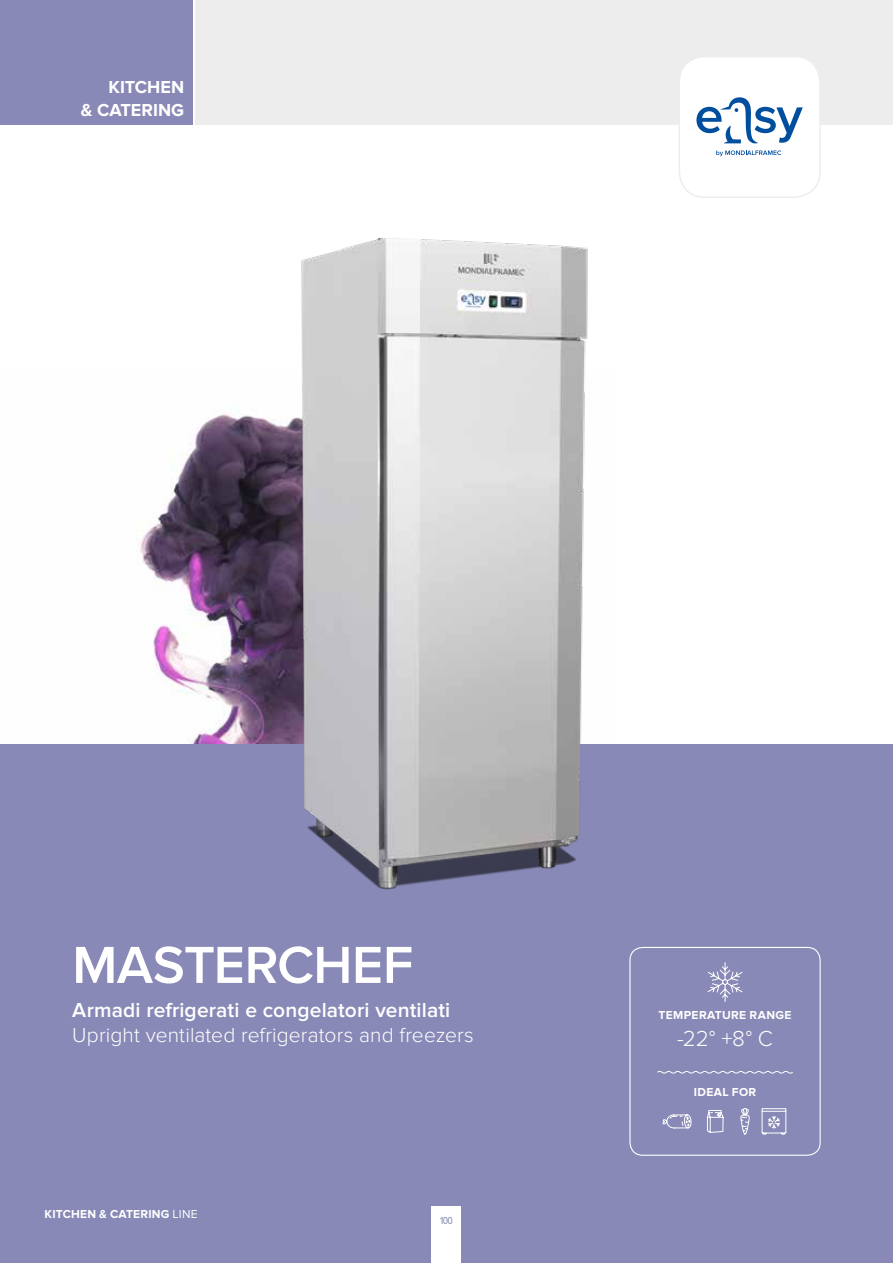
<style>
.page{position:relative;width:893px;height:1263px;background:#fff}
.page>*{position:absolute;margin:0;border:0;box-sizing:border-box;transform-origin:0 0}
.t1{font:600 54px "Proxima Nova";letter-spacing:-.01em;color:#fff}
.t2{font:300 22.5px "Proxima Nova";color:#fff}
.t3{font:300 21px "Proxima Nova";letter-spacing:.005em;color:#fff}
.t4{font:600 21px "Proxima Nova";letter-spacing:.005em;color:#fff}
.t5{font:700 18px/22.5px "Proxima Nova";color:#fff;text-align:right}
.t6{font:700 12px "Proxima Nova";letter-spacing:.025em;color:#fff}
.t7{font:10.5px "Proxima Nova Cond";color:#8889b6}
.s1{font-weight:400}
</style>
<div class="page">
<img style="left:140px;top:409px;width:135px;height:335px">
<div style="left:196px;top:0;width:697px;height:124px;background:#ededed"></div>
<div style="left:0;top:744px;width:893px;height:519px;background:#8889b6"></div>
<div style="left:679px;top:57px;width:141px;height:140px;background:#fff;border-radius:26px"></div>
<div style="left:679px;top:56px;width:142px;height:142px;border:2px solid #ededed;border-radius:26px"></div>
<div style="left:0;top:0;width:193px;height:124px;background:#8889b6"></div>
<hr style="left:892px;top:452px;width:1px;height:388px;background:#dbdaea">
<svg style="left:707px;top:962px;width:36px;height:40px"></svg>
<svg style="left:657px;top:1071px;width:136px;height:3px"></svg>
<svg style="left:662px;top:1114px;width:30px;height:15px"></svg>
<svg style="left:707px;top:1110px;width:17px;height:23px"></svg>
<svg style="left:740px;top:1108px;width:10px;height:27px"></svg>
<svg style="left:761px;top:1108px;width:26px;height:27px"></svg>
<div style="left:629px;top:947px;width:192px;height:209px;border:1px solid #fff;border-radius:13px"></div>
<img style="left:275px;top:237px;width:313px;height:653px">
<svg style="left:696px;top:97px;width:107px;height:46px"></svg>
<svg style="left:716px;top:150px;width:65px;height:6px"></svg>
<div style="left:432px;top:1207px;width:29px;height:56px;background:#fff"></div>
<h3 class="t5" style="left:81px;top:76px;width:105px">KITCHEN<br>&amp; CATERING</h3>
<h1 class="t1" style="left:72px;top:934px;width:342px">MASTERCHEF</h1>
<h3 class="t4" style="left:72px;top:997px;width:380px">Armadi refrigerati e congelatori ventilati</h3>
<h3 class="t3" style="left:72px;top:1023px;width:403px">Upright ventilated refrigerators and freezers</h3>
<p class="t6" style="left:45px;top:1207px;width:155px">KITCHEN &amp; CATERING <span class="s1">LINE</span></p>
<p class="t7" style="left:440px;top:1214px;width:14px">100</p>
<p class="t6" style="left:659px;top:1008px;width:134px">TEMPERATURE RANGE</p>
<h2 class="t2" style="left:677px;top:1026px;width:98px">-22° +8° C</h2>
<p class="t6" style="left:694px;top:1085px;width:64px">IDEAL FOR</p>
</div>
